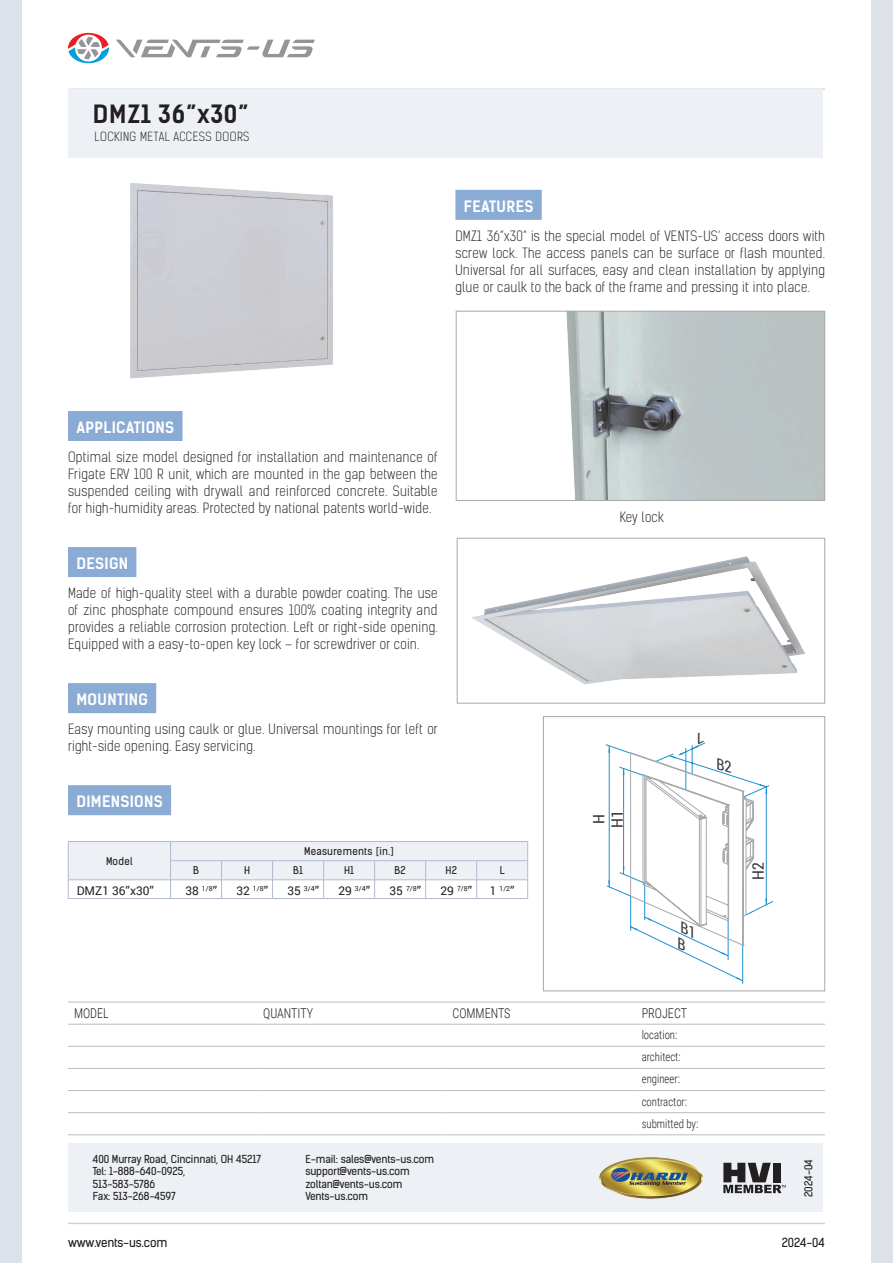
<style>
.page{position:relative;width:893px;height:1263px;background:#fff}
.page>*{position:absolute;margin:0;border:0;box-sizing:border-box;transform-origin:0 0}
.t1{font:24px "Kelson Sans Bold BG";letter-spacing:.03em;color:#231f20}
.t2{font:15.9px "Roboto Condensed";color:#3e3e3f}
.t3{font:15px "Kelson Sans Bold BG";letter-spacing:.02em;color:#fff}
.t4{font:13.5px/17px "Kelson Sans Light RU";letter-spacing:.02em;color:#231f20;text-align:justify}
.t5{font:300 13.5px "Roboto Condensed";color:#231f20;scale:.9 1}
.t6{font:300 12px/22.2px "Roboto Condensed";color:#231f20;scale:.9 1}
.t7{font:12px "Roboto";color:#231f20}
.t8{font:12px "Kelson Sans Regular BG";letter-spacing:-.01em;color:#231f20}
.t9{font:12px "Kelson Sans Light BG";letter-spacing:.04em;color:#231f20}
.t10{font:10.5px/12.6px "Kelson Sans Regular BG";letter-spacing:-.01em;color:#231f20}
.t11{font:10.2px "Kelson Sans Regular BG";letter-spacing:.025em;color:#231f20}
.t12{font:7.05px "Roboto";color:#231f20}
.s1{font-size:12px}
</style>
<div class="page">
<hr style="left:68px;top:1222px;width:757px;height:2px;background:#cdd3df">
<hr style="left:68px;top:89px;width:757px;height:1px;background:#cdd3df">
<div style="left:872px;top:0;width:21px;height:1263px;background:#dce1ea"></div>
<svg style="left:68px;top:33px;width:41px;height:30px"></svg>
<svg style="left:116px;top:40px;width:199px;height:17px"></svg>
<div style="left:68px;top:89px;width:755px;height:68px;background:#edf0f4"></div>
<div style="left:68px;top:1144px;width:755px;height:68px;background:#edf0f4"></div>
<div style="left:68px;top:411px;width:115px;height:30px;background:#8aabd4"></div>
<div style="left:68px;top:547px;width:68px;height:30px;background:#8aabd4"></div>
<div style="left:68px;top:683px;width:88px;height:30px;background:#8aabd4"></div>
<div style="left:68px;top:785px;width:103px;height:30px;background:#8aabd4"></div>
<svg style="left:723px;top:1163px;width:63px;height:30px"></svg>
<img style="left:599px;top:1157px;width:104px;height:42px">
<div style="left:0;top:0;width:21px;height:1263px;background:#dce1ea"></div>
<div style="left:543px;top:716px;width:282px;height:275px;border:1px solid #a8a9ad"></div>
<div style="left:455px;top:190px;width:87px;height:30px;background:#8aabd4"></div>
<hr style="left:68px;top:1002px;width:189px;height:1px;background:#bcbdc0">
<hr style="left:257px;top:1002px;width:189px;height:1px;background:#bcbdc0">
<hr style="left:446px;top:1002px;width:190px;height:1px;background:#bcbdc0">
<hr style="left:636px;top:1002px;width:189px;height:1px;background:#bcbdc0">
<hr style="left:68px;top:1024px;width:189px;height:1px;background:#bcbdc0">
<hr style="left:257px;top:1024px;width:189px;height:1px;background:#bcbdc0">
<hr style="left:446px;top:1024px;width:190px;height:1px;background:#bcbdc0">
<hr style="left:636px;top:1024px;width:189px;height:1px;background:#bcbdc0">
<hr style="left:68px;top:1046px;width:189px;height:1px;background:#bcbdc0">
<hr style="left:257px;top:1046px;width:189px;height:1px;background:#bcbdc0">
<hr style="left:446px;top:1046px;width:190px;height:1px;background:#bcbdc0">
<hr style="left:636px;top:1046px;width:189px;height:1px;background:#bcbdc0">
<hr style="left:68px;top:1068px;width:189px;height:1px;background:#bcbdc0">
<hr style="left:257px;top:1068px;width:189px;height:1px;background:#bcbdc0">
<hr style="left:446px;top:1068px;width:190px;height:1px;background:#bcbdc0">
<hr style="left:636px;top:1068px;width:189px;height:1px;background:#bcbdc0">
<hr style="left:68px;top:1090px;width:189px;height:1px;background:#bcbdc0">
<hr style="left:257px;top:1090px;width:189px;height:1px;background:#bcbdc0">
<hr style="left:446px;top:1090px;width:190px;height:1px;background:#bcbdc0">
<hr style="left:636px;top:1090px;width:189px;height:1px;background:#bcbdc0">
<hr style="left:68px;top:1112px;width:189px;height:1px;background:#bcbdc0">
<hr style="left:257px;top:1112px;width:189px;height:1px;background:#bcbdc0">
<hr style="left:446px;top:1112px;width:190px;height:1px;background:#bcbdc0">
<hr style="left:636px;top:1112px;width:189px;height:1px;background:#bcbdc0">
<hr style="left:68px;top:1134px;width:189px;height:1px;background:#bcbdc0">
<hr style="left:257px;top:1134px;width:189px;height:1px;background:#bcbdc0">
<hr style="left:446px;top:1134px;width:190px;height:1px;background:#bcbdc0">
<hr style="left:636px;top:1134px;width:189px;height:1px;background:#bcbdc0">
<svg style="left:68px;top:841px;width:460px;height:57px"></svg>
<hr style="left:171px;top:879px;width:51px;height:1px;background:#b1bbce">
<hr style="left:222px;top:879px;width:51px;height:1px;background:#b1bbce">
<hr style="left:273px;top:879px;width:51px;height:1px;background:#b1bbce">
<hr style="left:324px;top:879px;width:51px;height:1px;background:#b1bbce">
<hr style="left:375px;top:879px;width:51px;height:1px;background:#b1bbce">
<hr style="left:426px;top:879px;width:51px;height:1px;background:#b1bbce">
<hr style="left:477px;top:879px;width:51px;height:1px;background:#b1bbce">
<hr style="left:68px;top:898px;width:103px;height:1px;background:#b1bbce">
<hr style="left:171px;top:898px;width:51px;height:1px;background:#b1bbce">
<hr style="left:222px;top:898px;width:51px;height:1px;background:#b1bbce">
<hr style="left:273px;top:898px;width:51px;height:1px;background:#b1bbce">
<hr style="left:324px;top:898px;width:51px;height:1px;background:#b1bbce">
<hr style="left:375px;top:898px;width:51px;height:1px;background:#b1bbce">
<hr style="left:426px;top:898px;width:51px;height:1px;background:#b1bbce">
<hr style="left:477px;top:898px;width:51px;height:1px;background:#b1bbce">
<img style="left:566px;top:313px;width:257px;height:186px">
<div style="left:456px;top:311px;width:369px;height:190px;border:1px solid #a8a9ad"></div>
<img style="left:471px;top:556px;width:334px;height:129px">
<div style="left:457px;top:538px;width:368px;height:165px;border:1px solid #a8a9ad"></div>
<img style="left:130px;top:183px;width:203px;height:196px">
<svg style="left:605px;top:742px;width:168px;height:242px"></svg>
<h1 class="t1" style="left:93px;top:99px;width:157px">DMZ1 36”x30”</h1>
<p class="t9" style="left:95px;top:129px;width:156px">LOCKING METAL ACCESS DOORS</p>
<p class="t3" style="left:464px;top:197px;width:71px">FEATURES</p>
<p class="t4" style="left:455px;top:228px;width:371px">DMZ1 36”x30” is the special model of VENTS-US’ access doors with screw lock. The access panels can be surface or flash mounted.<br>Universal for all surfaces, easy and clean installation by applying glue or caulk to the back of the frame and pressing it into place.</p>
<p class="t3" style="left:77px;top:418px;width:99px">APPLICATIONS</p>
<p class="t4" style="left:68px;top:449px;width:371px">Optimal size model designed for installation and maintenance of Frigate ERV 100 R unit, which are mounted in the gap between the suspended ceiling with drywall and reinforced concrete. Suitable for high-humidity areas. Protected by national patents world-wide.</p>
<p class="t3" style="left:77px;top:554px;width:53px">DESIGN</p>
<p class="t4" style="left:68px;top:585px;width:371px">Made of high-quality steel with a durable powder coating. The use of zinc phosphate compound ensures 100% coating integrity and provides a reliable corrosion protection. Left or right-side opening.<br>Equipped with a easy-to-open key lock – for screwdriver or coin.</p>
<p class="t3" style="left:77px;top:690px;width:73px">MOUNTING</p>
<p class="t4" style="left:68px;top:721px;width:371px">Easy mounting using caulk or glue. Universal mountings for left or right-side opening. Easy servicing.</p>
<p class="t3" style="left:77px;top:792px;width:88px">DIMENSIONS</p>
<p class="t4" style="left:620px;top:509px;width:46px">Key lock</p>
<p class="t2" style="left:606px;top:828px;width:19px;rotate:-90deg">H1</p>
<p class="t2" style="left:588px;top:824px;width:11px;rotate:-90deg">H</p>
<p class="t11" style="left:106px;top:854px;width:28px">Model</p>
<p class="t11" style="left:304px;top:845px;width:91px">Measurements [in.]</p>
<p class="t11" style="left:193px;top:864px;width:7px">B</p>
<p class="t11" style="left:244px;top:864px;width:8px">H</p>
<p class="t11" style="left:293px;top:864px;width:11px">B1</p>
<p class="t11" style="left:344px;top:864px;width:12px">H1</p>
<p class="t11" style="left:394px;top:864px;width:13px">B2</p>
<p class="t11" style="left:445px;top:864px;width:13px">H2</p>
<p class="t11" style="left:500px;top:864px;width:7px">L</p>
<p class="t7" style="left:77px;top:883px;width:79px">DMZ1 36”x30”</p>
<p class="t7" style="left:185px;top:883px;width:33px">38 <sup>1/8</sup>”</p>
<p class="t7" style="left:236px;top:883px;width:33px">32 <sup>1/8</sup>”</p>
<p class="t7" style="left:287px;top:883px;width:33px">35 <sup>3/4</sup>”</p>
<p class="t7" style="left:338px;top:883px;width:33px">29 <sup>3/4</sup>”</p>
<p class="t7" style="left:389px;top:883px;width:33px">35 <sup>7/8</sup>”</p>
<p class="t7" style="left:441px;top:883px;width:33px">29 <sup>7/8</sup>”</p>
<p class="t12" style="left:490px;top:884px;width:26px"><span class="s1">1</span> 1/2<span class="s1">”</span></p>
<p class="t5" style="left:74px;top:1004px;width:40px">MODEL</p>
<p class="t5" style="left:263px;top:1004px;width:57px">QUANTITY</p>
<p class="t5" style="left:452px;top:1004px;width:66px">COMMENTS</p>
<p class="t5" style="left:642px;top:1004px;width:52px">PROJECT</p>
<p class="t6" style="left:642px;top:1023px;width:64px">location: architect: engineer: contractor: submitted by:</p>
<p class="t2" style="left:747px;top:880px;width:19px;rotate:-90deg">H2</p>
<p class="t10" style="left:93px;top:1152px;width:170px">400 Murray Road, Cincinnati, OH 45217<br>Tel: 1-888-640-0925,<br>513-583-5786<br>Fax: 513-268-4597</p>
<p class="t10" style="left:305px;top:1152px;width:130px">E-mail: sales@vents-us.com support@vents-us.com zoltan@vents-us.com<br>Vents-us.com</p>
<p class="t10" style="left:802px;top:1197px;width:40px;rotate:-90deg">2024-04</p>
<p class="t8" style="left:68px;top:1235px;width:101px">www.vents-us.com</p>
<p class="t8" style="left:782px;top:1235px;width:45px">2024-04</p>
</div>
